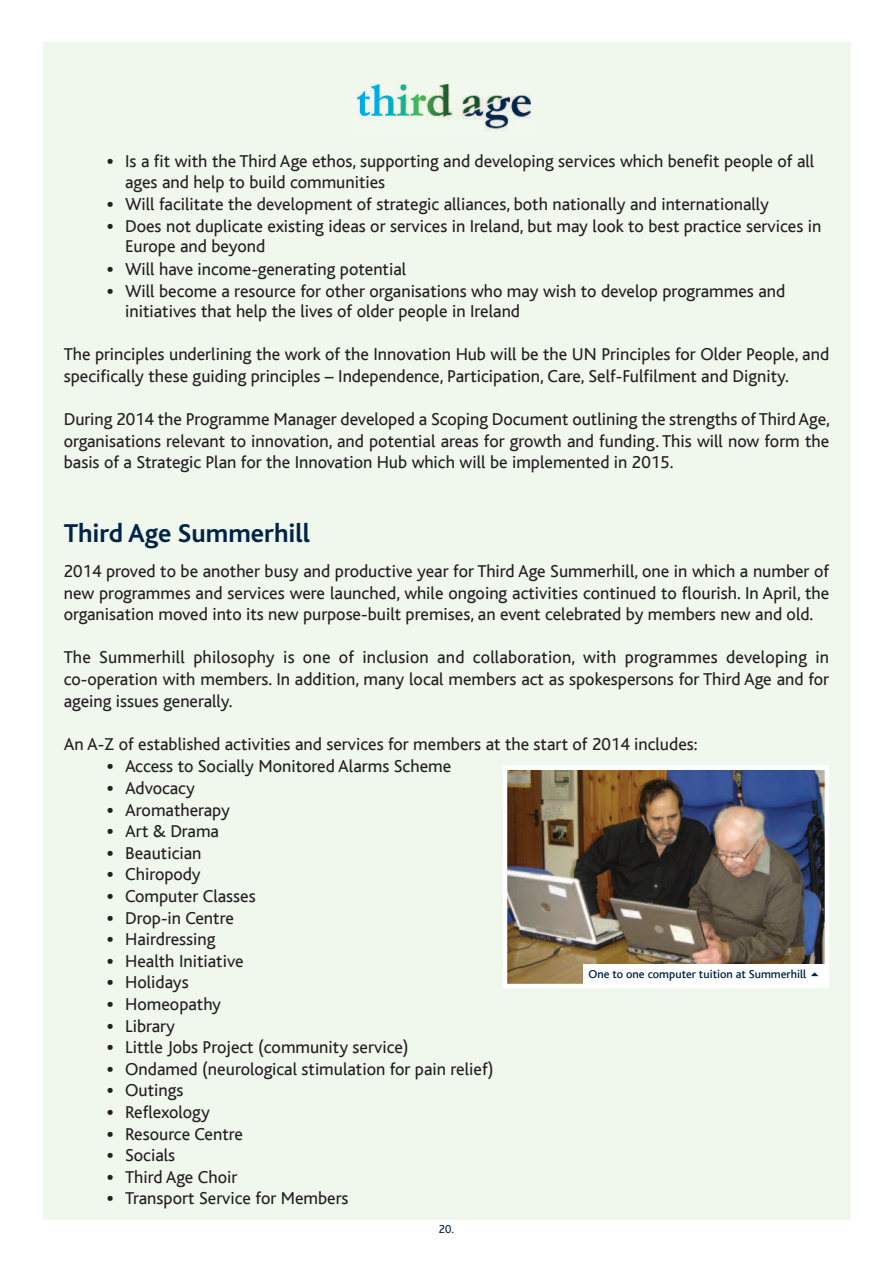
<style>
.page{position:relative;width:893px;height:1263px;background:#fff}
.page>*{position:absolute;margin:0;border:0;box-sizing:border-box;transform-origin:0 0}
.t1{font:700 27px "Bliss";color:#002447}
.t2{font:18px/21.6px "Bliss";color:#231f20}
.t3{font:500 12px "Bliss";color:#002447}
.t4{font:12px "Bliss";color:#002447}
.s1{font-family:"PT Serif"}
</style>
<div class="page">
<div style="left:43px;top:43px;width:807px;height:1177px;background:#f0f7ed"></div>
<img style="left:508px;top:770px;width:316px;height:213px">
<div style="left:503px;top:765px;width:326px;height:223px;border:4px solid #fff"></div>
<div style="left:584px;top:964px;width:242px;height:21px;background:#fff"></div>
<img style="left:358px;top:85px;width:173px;height:46px">
<p class="t2" style="left:125px;top:150px;width:691px;line-height:20.7px;text-indent:-19px"><span class="s1">•</span> Is a fit with the Third Age ethos, supporting and developing services which benefit people of all ages and help to build communities</p>
<p class="t2" style="left:106px;top:193px;width:664px"><span class="s1">•</span> Will facilitate the development of strategic alliances, both nationally and internationally</p>
<p class="t2" style="left:125px;top:215px;width:698px;line-height:20.7px;text-indent:-19px"><span class="s1">•</span> Does not duplicate existing ideas or services in Ireland, but may look to best practice services in<br>Europe and beyond</p>
<p class="t2" style="left:106px;top:258px;width:301px"><span class="s1">•</span> Will have income-generating potential</p>
<p class="t2" style="left:125px;top:280px;width:662px;line-height:20.7px;text-indent:-19px"><span class="s1">•</span> Will become a resource for other organisations who may wish to develop programmes and initiatives that help the lives of older people in Ireland</p>
<p class="t2" style="left:64px;top:343px;width:767px">The principles underlining the work of the Innovation Hub will be the UN Principles for Older People, and specifically these guiding principles – Independence, Participation, Care, Self-Fulfilment and Dignity.</p>
<p class="t2" style="left:64px;top:408px;width:768px;text-align:justify">During 2014 the Programme Manager developed a Scoping Document outlining the strengths of ThirdAge, organisations relevant to innovation, and potential areas for growth and funding. This will now form the basis of a Strategic Plan for the Innovation Hub which will be implemented in 2015.</p>
<h1 class="t1" style="left:64px;top:524px;width:248px">Third Age Summerhill</h1>
<p class="t2" style="left:64px;top:560px;width:767px;text-align:justify">2014 proved to be another busy and productive year for Third Age Summerhill, one in which a number of new programmes and services were launched, while ongoing activities continued to flourish. In April, the organisation moved into its new purpose-built premises, an event celebrated by members new and old.</p>
<p class="t2" style="left:64px;top:646px;width:767px;text-align:justify">The Summerhill philosophy is one of inclusion and collaboration, with programmes developing in co-operation with members. In addition, many local members act as spokespersons for Third Age and for ageing issues generally.</p>
<p class="t2" style="left:64px;top:733px;width:635px">An A-Z of established activities and services for members at the start of 2014 includes:</p>
<p class="t2" style="left:106px;top:755px;width:346px"><span class="s1">•</span> Access to Socially Monitored Alarms Scheme</p>
<p class="t2" style="left:106px;top:777px;width:90px"><span class="s1">•</span> Advocacy</p>
<p class="t2" style="left:106px;top:798px;width:125px"><span class="s1">•</span> Aromatherapy</p>
<p class="t2" style="left:106px;top:820px;width:114px"><span class="s1">•</span> Art &amp; Drama</p>
<p class="t2" style="left:106px;top:842px;width:97px"><span class="s1">•</span> Beautician</p>
<p class="t2" style="left:106px;top:863px;width:96px"><span class="s1">•</span> Chiropody</p>
<p class="t2" style="left:106px;top:885px;width:151px"><span class="s1">•</span> Computer Classes</p>
<p class="t2" style="left:106px;top:906px;width:129px"><span class="s1">•</span> Drop-in Centre</p>
<p class="t2" style="left:106px;top:928px;width:111px"><span class="s1">•</span> Hairdressing</p>
<p class="t2" style="left:106px;top:950px;width:139px"><span class="s1">•</span> Health Initiative</p>
<p class="t2" style="left:106px;top:971px;width:84px"><span class="s1">•</span> Holidays</p>
<p class="t2" style="left:106px;top:993px;width:116px"><span class="s1">•</span> Homeopathy</p>
<p class="t2" style="left:106px;top:1014px;width:70px"><span class="s1">•</span> Library</p>
<p class="t2" style="left:106px;top:1036px;width:304px"><span class="s1">•</span> Little Jobs Project (community service)</p>
<p class="t2" style="left:106px;top:1058px;width:389px"><span class="s1">•</span> Ondamed (neurological stimulation for pain relief)</p>
<p class="t2" style="left:106px;top:1079px;width:79px"><span class="s1">•</span> Outings</p>
<p class="t2" style="left:106px;top:1101px;width:105px"><span class="s1">•</span> Reflexology</p>
<p class="t2" style="left:106px;top:1122px;width:138px"><span class="s1">•</span> Resource Centre</p>
<p class="t2" style="left:106px;top:1144px;width:70px"><span class="s1">•</span> Socials</p>
<p class="t2" style="left:106px;top:1166px;width:133px"><span class="s1">•</span> Third Age Choir</p>
<p class="t2" style="left:106px;top:1187px;width:244px"><span class="s1">•</span> Transport Service for Members</p>
<p class="t3" style="left:589px;top:968px;width:219px">One to one computer tuition at Summerhill</p>
<p class="t4" style="left:439px;top:1222px;width:17px">20.</p>
</div>
